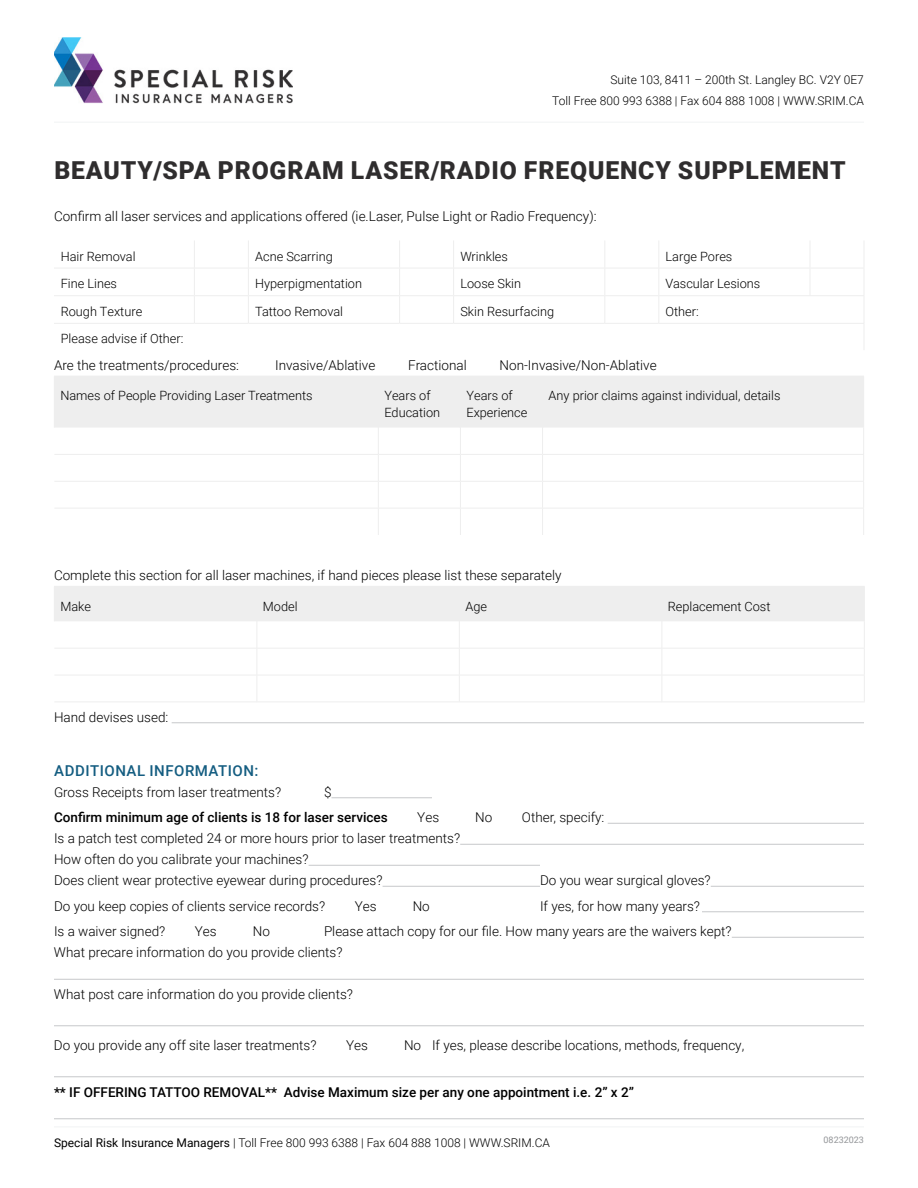
<style>
.page{position:relative;width:918px;height:1188px;background:#fff}
.page>*{position:absolute;margin:0;border:0;box-sizing:border-box;transform-origin:0 0}
.t1{font:900 24.75px "Roboto";letter-spacing:.035em;color:#2f2d2e}
.t2{font:500 15px "Roboto";letter-spacing:.035em;color:#145d81}
.t3{font:300 13.5px/21px "Roboto";color:#000}
.t4{font:500 13.5px "Roboto";color:#000}
.t5{font:300 12.75px/16.5px "Roboto";color:#000}
.t6{font:300 12px/21px "Roboto";color:#000;text-align:right}
.t7{font:9px "Roboto";color:#939598}
.s1{font-weight:400}
</style>
<div class="page">
<hr style="left:54px;top:1126px;width:810px;height:1px;background:#f1f3f4">
<hr style="left:172px;top:722px;width:692px;height:1px;background:#c7c8ca">
<hr style="left:331px;top:797px;width:101px;height:1px;background:#c7c8ca">
<hr style="left:608px;top:823px;width:256px;height:1px;background:#c7c8ca">
<hr style="left:460px;top:844px;width:404px;height:1px;background:#c7c8ca">
<hr style="left:309px;top:865px;width:231px;height:1px;background:#c7c8ca">
<hr style="left:383px;top:886px;width:157px;height:1px;background:#c7c8ca">
<hr style="left:711px;top:886px;width:153px;height:1px;background:#c7c8ca">
<hr style="left:702px;top:911px;width:162px;height:1px;background:#c7c8ca">
<hr style="left:732px;top:937px;width:132px;height:1px;background:#c7c8ca">
<hr style="left:54px;top:979px;width:810px;height:1px;background:#c7c8ca">
<hr style="left:54px;top:1025px;width:810px;height:1px;background:#c7c8ca">
<hr style="left:54px;top:1076px;width:810px;height:1px;background:#c7c8ca">
<hr style="left:54px;top:1118px;width:810px;height:1px;background:#c7c8ca">
<hr style="left:54px;top:268px;width:140px;height:1px;background:#eee">
<hr style="left:194px;top:268px;width:54px;height:1px;background:#eee">
<hr style="left:248px;top:268px;width:152px;height:1px;background:#eee">
<hr style="left:400px;top:268px;width:54px;height:1px;background:#eee">
<hr style="left:454px;top:268px;width:151px;height:1px;background:#eee">
<hr style="left:605px;top:268px;width:54px;height:1px;background:#eee">
<hr style="left:659px;top:268px;width:151px;height:1px;background:#eee">
<hr style="left:810px;top:268px;width:54px;height:1px;background:#eee">
<hr style="left:54px;top:295px;width:140px;height:1px;background:#eee">
<hr style="left:194px;top:295px;width:54px;height:1px;background:#eee">
<svg style="left:194px;top:241px;width:1px;height:82px"></svg>
<hr style="left:248px;top:295px;width:152px;height:1px;background:#eee">
<svg style="left:248px;top:241px;width:1px;height:82px"></svg>
<hr style="left:400px;top:295px;width:54px;height:1px;background:#eee">
<svg style="left:399px;top:241px;width:1px;height:82px"></svg>
<hr style="left:454px;top:295px;width:151px;height:1px;background:#eee">
<svg style="left:453px;top:241px;width:1px;height:82px"></svg>
<hr style="left:605px;top:295px;width:54px;height:1px;background:#eee">
<svg style="left:604px;top:241px;width:1px;height:82px"></svg>
<hr style="left:659px;top:295px;width:151px;height:1px;background:#eee">
<svg style="left:658px;top:241px;width:1px;height:82px"></svg>
<hr style="left:810px;top:295px;width:54px;height:1px;background:#eee">
<hr style="left:54px;top:323px;width:140px;height:1px;background:#eee">
<hr style="left:194px;top:323px;width:54px;height:1px;background:#eee">
<hr style="left:248px;top:323px;width:152px;height:1px;background:#eee">
<hr style="left:400px;top:323px;width:54px;height:1px;background:#eee">
<hr style="left:454px;top:323px;width:151px;height:1px;background:#eee">
<hr style="left:605px;top:323px;width:54px;height:1px;background:#eee">
<hr style="left:659px;top:323px;width:151px;height:1px;background:#eee">
<hr style="left:810px;top:323px;width:54px;height:1px;background:#eee">
<svg style="left:54px;top:376px;width:810px;height:159px"></svg>
<hr style="left:54px;top:376px;width:324px;height:1px;background:#eee">
<svg style="left:54px;top:586px;width:811px;height:116px"></svg>
<hr style="left:54px;top:702px;width:203px;height:1px;background:#eee">
<hr style="left:257px;top:702px;width:202px;height:1px;background:#eee">
<hr style="left:459px;top:702px;width:203px;height:1px;background:#eee">
<hr style="left:662px;top:702px;width:203px;height:1px;background:#eee">
<hr style="left:54px;top:586px;width:203px;height:1px;background:#eee">
<img style="left:54px;top:38px;width:239px;height:66px">
<hr style="left:54px;top:122px;width:810px;height:1px;background:#f1f3f4">
<p class="t6" style="left:552px;top:69px;width:313px">Suite 103, 8411 – 200th St. Langley BC. V2Y 0E7<br>Toll Free 800 993 6388 | Fax 604 888 1008 | WWW.SRIM.CA</p>
<h1 class="t1" style="left:54px;top:153px;width:793px">BEAUTY/SPA PROGRAM LASER/RADIO FREQUENCY SUPPLEMENT</h1>
<p class="t3" style="left:54px;top:205px;width:544px">Confirm all laser services and applications offered (ie.Laser, Pulse Light or Radio Frequency):</p>
<p class="t5" style="left:61px;top:247px;width:76px">Hair Removal</p>
<p class="t5" style="left:255px;top:247px;width:79px">Acne Scarring</p>
<p class="t5" style="left:460px;top:247px;width:49px">Wrinkles</p>
<p class="t5" style="left:666px;top:247px;width:68px">Large Pores</p>
<p class="t5" style="left:61px;top:275px;width:58px">Fine Lines</p>
<p class="t5" style="left:255px;top:275px;width:108px">Hyperpigmentation</p>
<p class="t5" style="left:460px;top:275px;width:62px">Loose Skin</p>
<p class="t5" style="left:666px;top:275px;width:96px">Vascular Lesions</p>
<p class="t5" style="left:61px;top:303px;width:83px">Rough Texture</p>
<p class="t5" style="left:255px;top:303px;width:89px">Tattoo Removal</p>
<p class="t5" style="left:460px;top:303px;width:95px">Skin Resurfacing</p>
<p class="t5" style="left:666px;top:303px;width:35px">Other:</p>
<p class="t5" style="left:61px;top:330px;width:124px">Please advise if Other:</p>
<p class="t3" style="left:54px;top:354px;width:187px">Are the treatments/procedures:</p>
<p class="t3" style="left:275px;top:354px;width:102px">Invasive/Ablative</p>
<p class="t3" style="left:408px;top:354px;width:60px">Fractional</p>
<p class="t3" style="left:500px;top:354px;width:159px">Non-Invasive/Non-Ablative</p>
<p class="t5" style="left:60px;top:387px;width:254px">Names of People Providing Laser Treatments</p>
<p class="t5" style="left:384px;top:387px;width:57px">Years of<br>Education</p>
<p class="t5" style="left:466px;top:387px;width:62px">Years of<br>Experience</p>
<p class="t5" style="left:549px;top:387px;width:233px">Any prior claims against individual, details</p>
<p class="t3" style="left:54px;top:564px;width:509px">Complete this section for all laser machines, if hand pieces please list these separately</p>
<p class="t5" style="left:60px;top:597px;width:32px">Make</p>
<p class="t5" style="left:263px;top:597px;width:36px">Model</p>
<p class="t5" style="left:465px;top:597px;width:23px">Age</p>
<p class="t5" style="left:668px;top:597px;width:104px">Replacement Cost</p>
<p class="t3" style="left:54px;top:706px;width:116px">Hand devises used:</p>
<p class="t2" style="left:54px;top:760px;width:206px">ADDITIONAL INFORMATION:</p>
<p class="t3" style="left:54px;top:781px;width:229px">Gross Receipts from laser treatments?</p>
<p class="t3" style="left:324px;top:781px;width:9px">$</p>
<p class="t4" style="left:54px;top:808px;width:335px">Confirm minimum age of clients is 18 for laser services</p>
<p class="t3" style="left:417px;top:806px;width:23px">Yes</p>
<p class="t3" style="left:475px;top:806px;width:19px">No</p>
<p class="t3" style="left:522px;top:806px;width:84px">Other, specify:</p>
<p class="t3" style="left:54px;top:827px;width:408px">Is a patch test completed 24 or more hours prior to laser treatments?<br>How often do you calibrate your machines?<br>Does client wear protective eyewear during procedures?</p>
<p class="t3" style="left:540px;top:870px;width:172px">Do you wear surgical gloves?</p>
<p class="t3" style="left:54px;top:895px;width:273px">Do you keep copies of clients service records?</p>
<p class="t3" style="left:355px;top:895px;width:23px">Yes</p>
<p class="t3" style="left:413px;top:895px;width:19px">No</p>
<p class="t3" style="left:540px;top:895px;width:162px">If yes, for how many years?</p>
<p class="t3" style="left:54px;top:921px;width:113px">Is a waiver signed?</p>
<p class="t3" style="left:195px;top:921px;width:23px">Yes</p>
<p class="t3" style="left:253px;top:921px;width:19px">No</p>
<p class="t3" style="left:54px;top:921px;width:679px;text-indent:270px">Please attach copy for our file. How many years are the waivers kept?<br>What precare information do you provide clients?</p>
<p class="t3" style="left:54px;top:984px;width:301px">What post care information do you provide clients?</p>
<p class="t3" style="left:54px;top:1035px;width:264px">Do you provide any off site laser treatments?</p>
<p class="t3" style="left:346px;top:1035px;width:23px">Yes</p>
<p class="t3" style="left:404px;top:1035px;width:342px">No If yes, please describe locations, methods, frequency,</p>
<p class="t4" style="left:54px;top:1083px;width:582px">** IF OFFERING TATTOO REMOVAL** Advise Maximum size per any one appointment i.e. 2” x 2”</p>
<p class="t6" style="left:54px;top:1131px;width:498px"><span class="s1">Special Risk Insurance Managers</span> | Toll Free 800 993 6388 | Fax 604 888 1008 | WWW.SRIM.CA</p>
<p class="t7" style="left:824px;top:1134px;width:42px">08232023</p>
</div>
